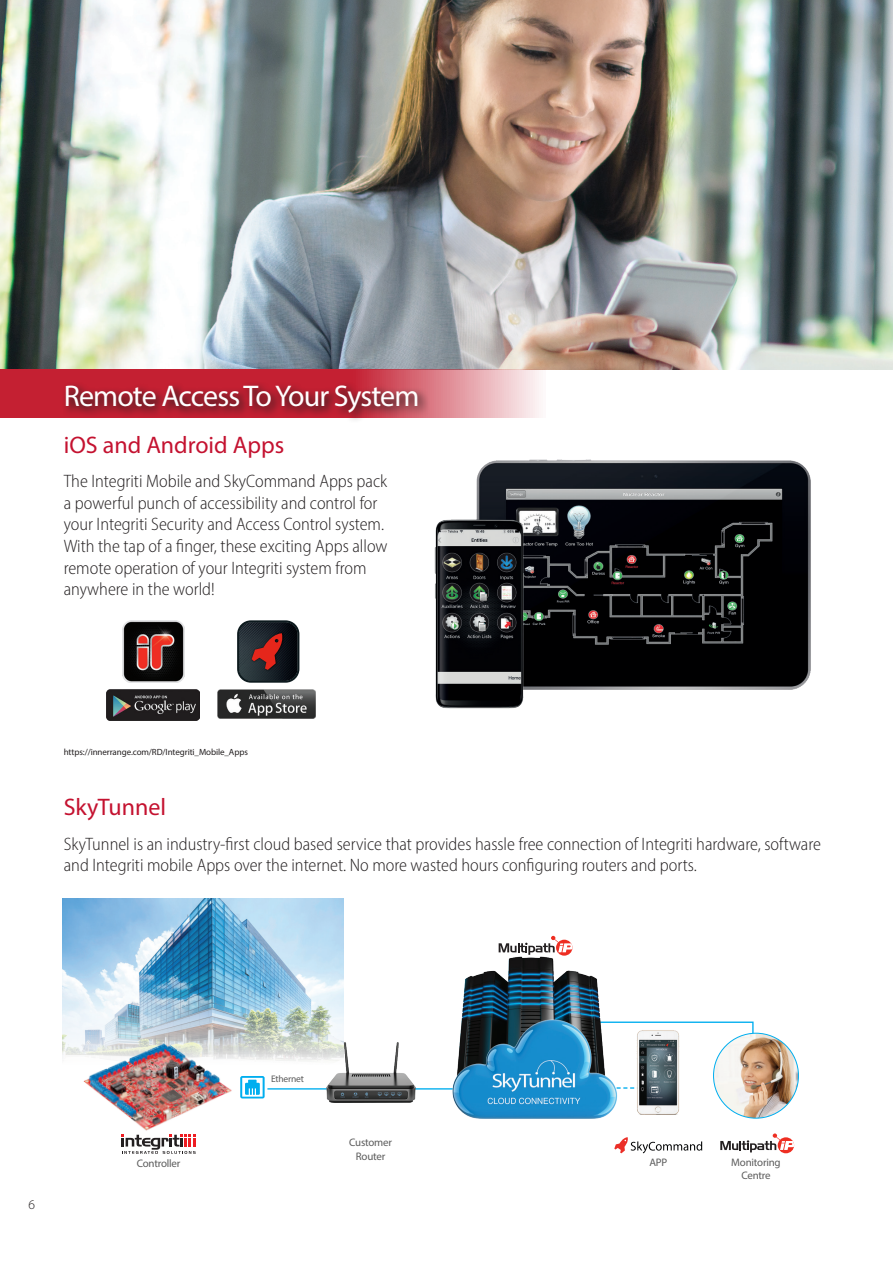
<style>
.page{position:relative;width:893px;height:1263px;background:#fff}
.page>*{position:absolute;margin:0;border:0;box-sizing:border-box;transform-origin:0 0}
.t1{font:30px "Myriad Pro";letter-spacing:-.03em;color:#fff}
.t2{font:24px "Myriad Pro";color:#c41230}
.t3{font:300 semi-condensed 18px/21.6px "Myriad Pro";color:#231f20}
.t4{font:300 13.5px "Myriad Pro";color:#231f20}
.t5{font:10.95px/13px "Myriad Pro";letter-spacing:-.02em;color:#5b5b5b;text-align:center}
.t6{font:9.6px "Myriad Pro";letter-spacing:-.02em;color:#5b5b5b}
.t7{font:9px "Myriad Pro";letter-spacing:-.01em;color:#231f20}
</style>
<div class="page">
<img style="left:0;top:0;width:893px;height:370px">
<img style="left:434px;top:459px;width:377px;height:250px">
<svg style="left:237px;top:620px;width:62px;height:63px;background:#3f2d31"></svg>
<img style="left:123px;top:620px;width:62px;height:63px">
<img style="left:107px;top:689px;width:93px;height:31px">
<img style="left:218px;top:689px;width:97px;height:29px">
<img style="left:62px;top:899px;width:281px;height:162px">
<hr style="left:267px;top:1088px;width:190px;height:1px;background:#00aeef">
<img style="left:319px;top:1041px;width:103px;height:62px">
<svg style="left:622px;top:1021px;width:135px;height:68px"></svg>
<img style="left:713px;top:1033px;width:85px;height:85px;border-radius:42px">
<img style="left:634px;top:1026px;width:48px;height:89px">
<svg style="left:720px;top:1133px;width:74px;height:19px"></svg>
<svg style="left:614px;top:1137px;width:88px;height:16px"></svg>
<img style="left:440px;top:947px;width:182px;height:143px">
<img style="left:446px;top:1015px;width:175px;height:104px">
<svg style="left:499px;top:936px;width:73px;height:19px"></svg>
<img style="left:75px;top:1035px;width:167px;height:100px">
<svg style="left:121px;top:1135px;width:75px;height:19px"></svg>
<svg style="left:240px;top:1075px;width:24px;height:26px"></svg>
<svg style="left:240px;top:1076px;width:25px;height:22px"></svg>
<svg style="left:0;top:370px;width:539px;height:48px;background:#d56370"></svg>
<svg style="left:62px;top:381px;width:368px;height:39px;background:#af3140"></svg>
<p class="t1" style="left:64px;top:377px;width:357px">Remote Access To Your System</p>
<p class="t2" style="left:64px;top:430px;width:222px">iOS and Android Apps</p>
<p class="t3" style="left:64px;top:470px;width:325px">The Integriti Mobile and SkyCommand Apps pack a powerful punch of accessibility and control for your Integriti Security and Access Control system.<br>With the tap of a finger, these exciting Apps allow remote operation of your Integriti system from anywhere in the world!</p>
<p class="t7" style="left:64px;top:746px;width:186px">https://innerrange.com/RD/Integriti_Mobile_Apps</p>
<p class="t2" style="left:64px;top:792px;width:104px">SkyTunnel</p>
<p class="t3" style="left:64px;top:832px;width:759px">SkyTunnel is an industry-first cloud based service that provides hassle free connection of Integriti hardware, software and Integriti mobile Apps over the internet. No more wasted hours configuring routers and ports.</p>
<p class="t4" style="left:29px;top:1196px;width:8px">6</p>
<p class="t5" style="left:137px;top:1156px;width:45px">Controller</p>
<p class="t6" style="left:271px;top:1073px;width:35px">Ethernet</p>
<p class="t5" style="left:349px;top:1136px;width:44px">Customer<br>Router</p>
<p class="t5" style="left:649px;top:1156px;width:19px">APP</p>
<p class="t5" style="left:731px;top:1156px;width:51px">Monitoring<br>Centre</p>
</div>
